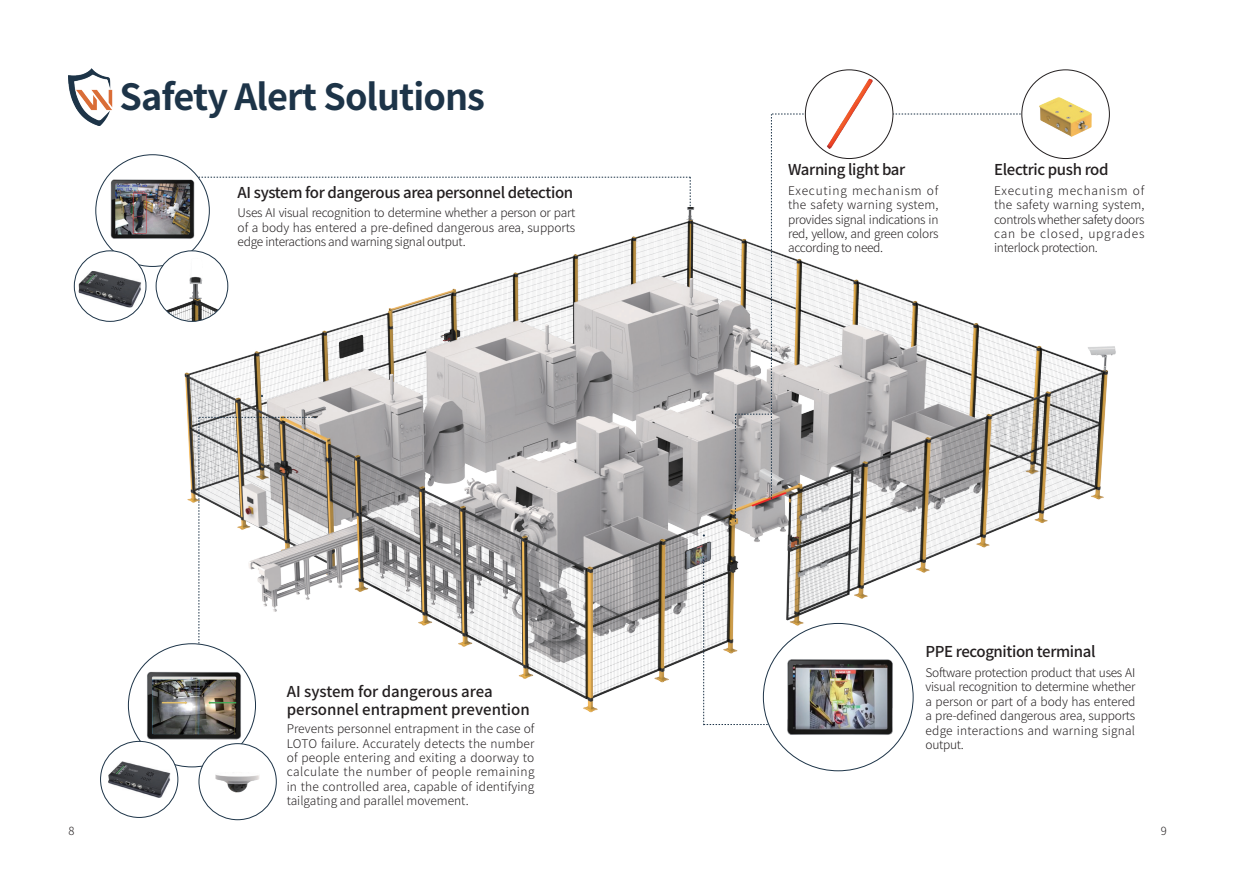
<style>
.page{position:relative;width:1234px;height:893px;background:#fff}
.page>*{position:absolute;margin:0;border:0;box-sizing:border-box;transform-origin:0 0}
.t1{font:700 36px "Source Han Sans CN";letter-spacing:-.025em;color:#1d3448}
.t2{font:500 15px "Source Han Sans CN";letter-spacing:-.025em;color:#231f20}
.t3{font:500 15px/18px "Source Han Sans CN";color:#231f20}
.t4{font:300 12px/14.4px "Source Han Sans CN";letter-spacing:-.02em;color:#231f20;text-align:justify}
.t5{font:300 11.25px "Source Han Sans CN";color:#231f20}
</style>
<div class="page">
<img style="left:73px;top:207px;width:1043px;height:586px">
<svg style="left:703px;top:557px;width:64px;height:168px"></svg>
<svg style="left:209px;top:177px;width:481px;height:29px"></svg>
<svg style="left:735px;top:114px;width:324px;height:408px"></svg>
<svg style="left:199px;top:417px;width:117px;height:226px"></svg>
<img style="left:96px;top:176px;width:113px;height:66px">
<img style="left:156px;top:251px;width:72px;height:70px">
<div style="left:156px;top:251px;width:72px;height:71px;border:1px solid #1d3448;border-radius:50%"></div>
<div style="left:74px;top:251px;width:72px;height:70px;background:#fff;border-radius:50%"></div>
<img style="left:79px;top:271px;width:63px;height:37px">
<div style="left:74px;top:251px;width:72px;height:71px;border:1px solid #1d3448;border-radius:50%"></div>
<img style="left:766px;top:655px;width:146px;height:84px">
<div style="left:805px;top:70px;width:87px;height:89px;background:#fff;border-radius:50%"></div>
<img style="left:816px;top:70px;width:65px;height:89px">
<img style="left:1021px;top:70px;width:88px;height:89px">
<img style="left:129px;top:668px;width:126px;height:74px">
<div style="left:100px;top:741px;width:78px;height:76px;background:#fff;border-radius:50%"></div>
<img style="left:108px;top:761px;width:62px;height:36px">
<div style="left:100px;top:741px;width:78px;height:77px;border:1px solid #1d3448;border-radius:50%"></div>
<img style="left:199px;top:744px;width:77px;height:76px">
<div style="left:199px;top:743px;width:77px;height:77px;border:1px solid #1d3448;border-radius:50%"></div>
<img style="left:68px;top:68px;width:45px;height:58px">
<h1 class="t1" style="left:119px;top:77px;width:367px">Safety Alert Solutions</h1>
<p class="t2" style="left:237px;top:184px;width:337px">AI system for dangerous area personnel detection</p>
<p class="t4" style="left:237px;top:206px;width:339px">Uses AI visual recognition to determine whether a person or part of a body has entered a pre-defined dangerous area, supports edge interactions and warning signal output.</p>
<p class="t3" style="left:287px;top:683px;width:244px">AI system for dangerous area personnel entrapment prevention</p>
<p class="t4" style="left:287px;top:722px;width:249px">Prevents personnel entrapment in the case of LOTO failure. Accurately detects the number of people entering and exiting a doorway to calculate the number of people remaining in the controlled area, capable of identifying tailgating and parallel movement.</p>
<p class="t2" style="left:788px;top:161px;width:119px">Warning light bar</p>
<p class="t2" style="left:993px;top:161px;width:116px">Electric push rod</p>
<p class="t4" style="left:788px;top:183px;width:152px">Executing mechanism of the safety warning system, provides signal indications in red, yellow, and green colors according to need.</p>
<p class="t4" style="left:993px;top:183px;width:152px">Executing mechanism of the safety warning system, controls whether safety doors can be closed, upgrades interlock protection.</p>
<p class="t2" style="left:925px;top:643px;width:171px">PPE recognition terminal</p>
<p class="t4" style="left:925px;top:666px;width:211px">Software protection product that uses AI visual recognition to determine whether a person or part of a body has entered a pre-defined dangerous area, supports edge interactions and warning signal output.</p>
<p class="t5" style="left:68px;top:824px;width:8px">8</p>
<p class="t5" style="left:1160px;top:824px;width:8px">9</p>
</div>
